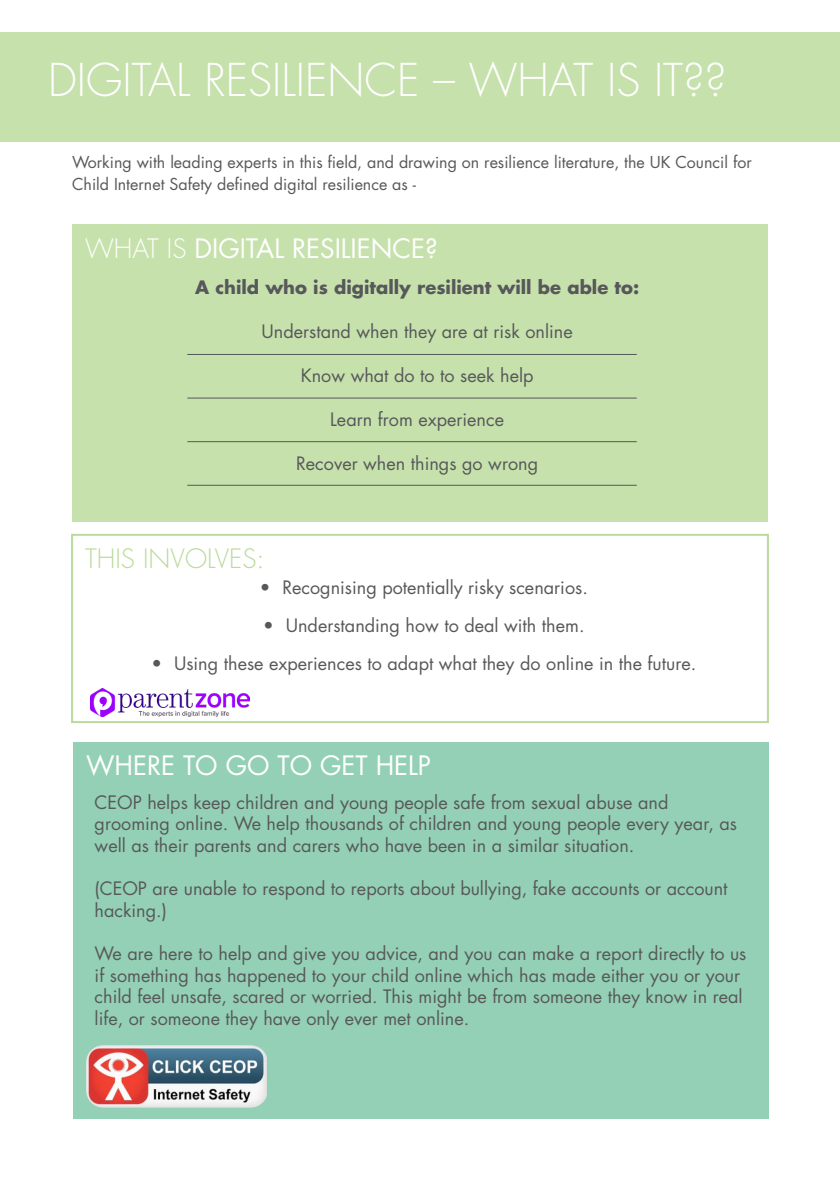
<style>
.page{position:relative;width:840px;height:1191px;background:#fff}
.page>*{position:absolute;margin:0;border:0;box-sizing:border-box;transform-origin:0 0}
.t1{font:300 44px "Futura Std";color:#fff}
.t2{font:26px "Futura Std";color:#fff}
.t3{font:300 26px "Futura Std";color:#badb9b}
.t4{font:18px/21.6px "Futura Std";color:#57585a}
.t5{font:700 18px "Futura Std";color:#57585a}
.t6{font:16px/21.6px "Futura Std";color:#57585a}
.s1{font-weight:300}
</style>
<div class="page">
<div style="left:0;top:33px;width:839px;height:109px;background:#c6e1ac"></div>
<div style="left:72px;top:225px;width:695px;height:297px;background:#c6e1ac"></div>
<div style="left:71px;top:534px;width:697px;height:189px;border:2px solid #badb9b"></div>
<div style="left:73px;top:742px;width:695px;height:377px;background:#94d0b5"></div>
<hr style="left:187px;top:354px;width:449px;height:1px;background:#57585a">
<hr style="left:187px;top:398px;width:449px;height:1px;background:#57585a">
<hr style="left:187px;top:441px;width:449px;height:1px;background:#57585a">
<hr style="left:187px;top:485px;width:449px;height:1px;background:#57585a">
<img style="left:90px;top:688px;width:159px;height:28px">
<img style="left:86px;top:1045px;width:181px;height:62px">
<p class="t1" style="left:48px;top:53px;width:679px">DIGITAL RESILIENCE – WHAT IS IT??</p>
<p class="t6" style="left:72px;top:151px;width:680px">Working with leading experts in this field, and drawing on resilience literature, the UK Council for<br>Child Internet Safety defined digital resilience as -</p>
<p class="t2" style="left:85px;top:232px;width:354px"><span class="s1">WHAT IS</span> DIGITAL RESILIENCE?</p>
<p class="t5" style="left:195px;top:275px;width:445px">A child who is digitally resilient will be able to:</p>
<p class="t4" style="left:261px;top:321px;width:312px">Understand when they are at risk online</p>
<p class="t4" style="left:300px;top:365px;width:234px">Know what do to to seek help</p>
<p class="t4" style="left:330px;top:409px;width:175px">Learn from experience</p>
<p class="t4" style="left:296px;top:453px;width:243px">Recover when things go wrong</p>
<p class="t3" style="left:85px;top:543px;width:181px">THIS INVOLVES:</p>
<p class="t4" style="left:259px;top:577px;width:329px">• Recognising potentially risky scenarios.</p>
<p class="t4" style="left:263px;top:615px;width:323px">• Understanding how to deal with them.</p>
<p class="t4" style="left:151px;top:653px;width:546px">• Using these experiences to adapt what they do online in the future.</p>
<p class="t2" style="left:86px;top:749px;width:346px">WHERE TO GO TO GET HELP</p>
<p class="t4" style="left:95px;top:791px;width:643px">CEOP helps keep children and young people safe from sexual abuse and grooming online. We help thousands of children and young people every year, as well as their parents and carers who have been in a similar situation.</p>
<p class="t4" style="left:95px;top:878px;width:634px">(CEOP are unable to respond to reports about bullying, fake accounts or account hacking.)</p>
<p class="t4" style="left:95px;top:943px;width:653px">We are here to help and give you advice, and you can make a report directly to us if something has happened to your child online which has made either you or your child feel unsafe, scared or worried. This might be from someone they know in real life, or someone they have only ever met online.</p>
</div>
